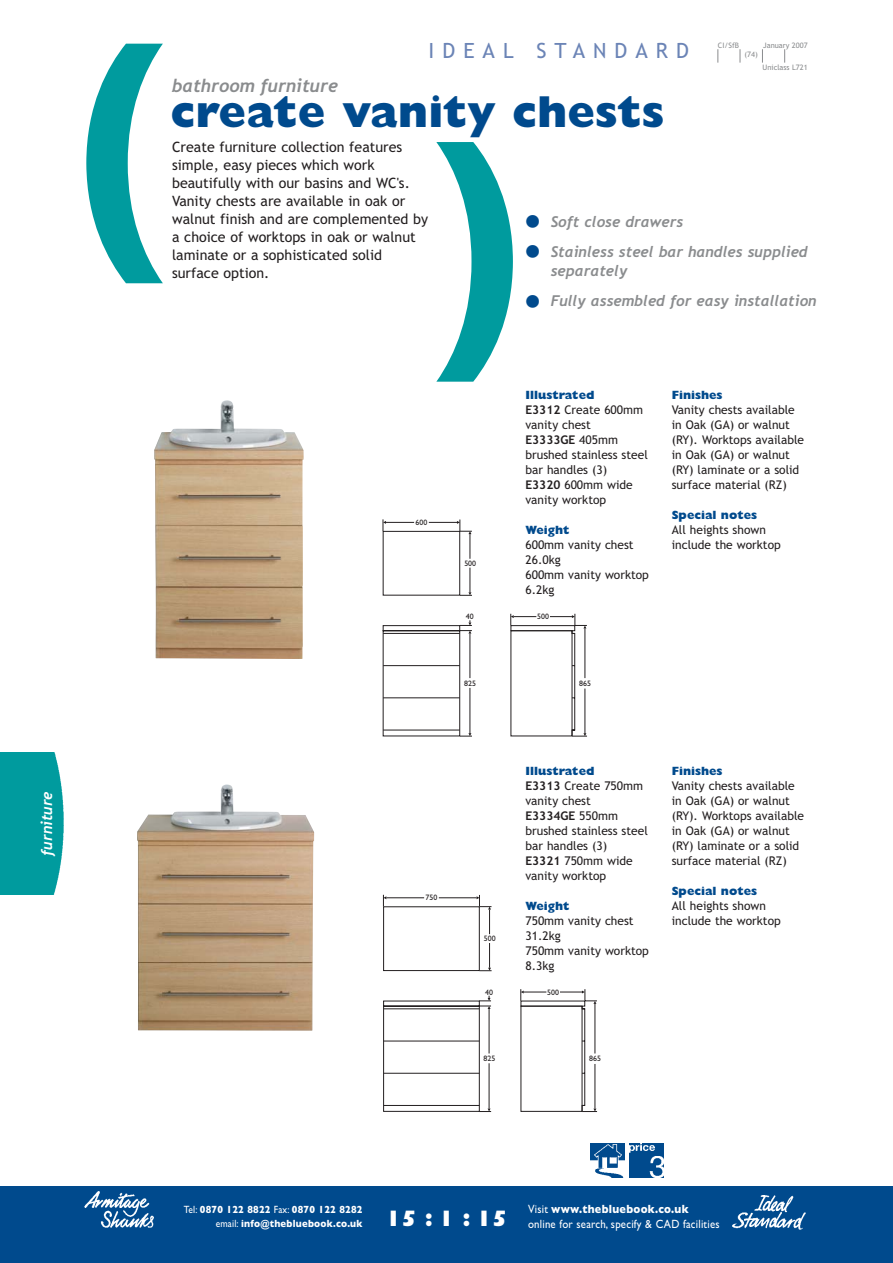
<style>
.page{position:relative;width:893px;height:1263px;background:#fff}
.page>*{position:absolute;margin:0;border:0;box-sizing:border-box;transform-origin:0 0}
.t1{font:800 45px "Gill Sans";color:#004a8d}
.t2{font:800 22.5px "Gill Sans";color:#fff}
.t3{font:21px "Trebuchet MS";letter-spacing:.38em;color:#6b84b6}
.t4{font:italic 700 18px "Trebuchet";color:#8a8c8e}
.t5{font:italic 700 15px/19.5px "Trebuchet";color:#8a8c8e}
.t6{font:italic 700 15px "Trebuchet";color:#fff}
.t7{font:14.25px/18px "Trebuchet MS";color:#231f20}
.t8{font:12px/15px "Trebuchet MS";color:#231f20}
.t9{font:800 12px "Gill Sans";color:#004a8d}
.t10{font:12px/15px "Gill Sans";letter-spacing:.02em;color:#fff;scale:.9 1}
.t11{font:700 10.5px/13.5px "Gill Sans";letter-spacing:.025em;color:#fff;text-align:right;scale:.9 1}
.t12{font:7.8px "Gill Sans";color:#231f20}
.t13{font:7.5px "Trebuchet MS";color:#8a8c8e}
.s1{font-family:"Trebuchet MS";font-weight:400;font-style:normal;font-size:45px;color:#004a8d}
.s2{font-weight:700}
.s3{font-weight:400}
</style>
<div class="page">
<div style="left:0;top:1186px;width:892px;height:77px;background:#004a8d"></div>
<img style="left:732px;top:1196px;width:73px;height:33px">
<img style="left:85px;top:1192px;width:68px;height:36px">
<div style="left:0;top:753px;width:64px;height:142px;background:#009b9e"></div>
<svg style="left:717px;top:49px;width:1px;height:14px"></svg>
<svg style="left:739px;top:49px;width:1px;height:14px"></svg>
<svg style="left:762px;top:49px;width:1px;height:14px"></svg>
<svg style="left:784px;top:49px;width:1px;height:14px"></svg>
<svg style="left:86px;top:44px;width:77px;height:239px"></svg>
<svg style="left:436px;top:142px;width:77px;height:240px"></svg>
<img style="left:590px;top:1143px;width:34px;height:35px">
<img style="left:629px;top:1143px;width:34px;height:35px">
<img style="left:154px;top:400px;width:149px;height:259px">
<img style="left:137px;top:784px;width:177px;height:247px">
<svg style="left:382px;top:519px;width:205px;height:218px"></svg>
<svg style="left:383px;top:895px;width:214px;height:217px"></svg>
<p class="t6" style="left:41px;top:856px;width:66px;rotate:-90deg">furniture</p>
<h3 class="t3" style="left:428px;top:43px;width:262px">IDEAL STANDARD</h3>
<h3 class="t4" style="left:172px;top:79px;width:168px">bathroom furniture</h3>
<h1 class="t1" style="left:171px;top:97px;width:495px">create vanity chests</h1>
<p class="t13" style="left:717px;top:42px;width:23px">CI/SfB</p>
<p class="t13" style="left:763px;top:42px;width:46px">January 2007</p>
<p class="t13" style="left:762px;top:64px;width:47px">Uniclass L721</p>
<p class="t13" style="left:744px;top:51px;width:15px">(74)</p>
<p class="t7" style="left:172px;top:139px;width:257px">Create furniture collection features simple, easy pieces which work beautifully with our basins and WC's.<br>Vanity chests are available in oak or walnut finish and are complemented by a choice of worktops in oak or walnut laminate or a sophisticated solid surface option.</p>
<p class="t5" style="left:521px;top:213px;width:164px"><span class="s1">•</span> Soft close drawers</p>
<p class="t5" style="left:550px;top:243px;width:259px;text-indent:-30px"><span class="s1">•</span> Stainless steel bar handles supplied separately</p>
<p class="t5" style="left:521px;top:292px;width:297px"><span class="s1">•</span> Fully assembled for easy installation</p>
<p class="t12" style="left:415px;top:520px;width:13px">600</p>
<p class="t12" style="left:464px;top:561px;width:13px">500</p>
<p class="t12" style="left:466px;top:614px;width:9px">40</p>
<p class="t12" style="left:464px;top:681px;width:13px">825</p>
<p class="t9" style="left:525px;top:391px;width:70px">Illustrated</p>
<p class="t8" style="left:525px;top:403px;width:124px"><span class="s2">E3312</span> Create 600mm vanity chest<br><span class="s2">E3333GE</span> 405mm brushed stainless steel bar handles (3)<br><span class="s2">E3320</span> 600mm wide vanity worktop</p>
<p class="t9" style="left:525px;top:526px;width:46px">Weight</p>
<p class="t8" style="left:525px;top:538px;width:125px">600mm vanity chest<br>26.0kg<br>600mm vanity worktop<br>6.2kg</p>
<p class="t12" style="left:537px;top:614px;width:13px">500</p>
<p class="t9" style="left:671px;top:391px;width:52px">Finishes</p>
<p class="t8" style="left:671px;top:403px;width:134px">Vanity chests available in Oak (GA) or walnut (RY). Worktops available in Oak (GA) or walnut (RY) laminate or a solid surface material (RZ)</p>
<p class="t9" style="left:671px;top:511px;width:87px">Special notes</p>
<p class="t8" style="left:671px;top:523px;width:110px">All heights shown include the worktop</p>
<p class="t12" style="left:579px;top:681px;width:13px">865</p>
<p class="t12" style="left:425px;top:895px;width:13px">750</p>
<p class="t12" style="left:484px;top:936px;width:13px">500</p>
<p class="t12" style="left:485px;top:989px;width:9px">40</p>
<p class="t12" style="left:483px;top:1056px;width:13px">825</p>
<p class="t9" style="left:525px;top:767px;width:70px">Illustrated</p>
<p class="t8" style="left:525px;top:779px;width:124px"><span class="s2">E3313</span> Create 750mm vanity chest<br><span class="s2">E3334GE</span> 550mm brushed stainless steel bar handles (3)<br><span class="s2">E3321</span> 750mm wide vanity worktop</p>
<p class="t9" style="left:525px;top:902px;width:46px">Weight</p>
<p class="t8" style="left:525px;top:914px;width:125px">750mm vanity chest<br>31.2kg<br>750mm vanity worktop<br>8.3kg</p>
<p class="t12" style="left:547px;top:989px;width:13px">500</p>
<p class="t9" style="left:671px;top:767px;width:52px">Finishes</p>
<p class="t8" style="left:671px;top:779px;width:134px">Vanity chests available in Oak (GA) or walnut (RY). Worktops available in Oak (GA) or walnut (RY) laminate or a solid surface material (RZ)</p>
<p class="t9" style="left:671px;top:887px;width:87px">Special notes</p>
<p class="t8" style="left:671px;top:899px;width:110px">All heights shown include the worktop</p>
<p class="t12" style="left:589px;top:1056px;width:13px">865</p>
<p class="t11" style="left:184px;top:1204px;width:200px"><span class="s3">Tel:</span> 0870 122 8822 <span class="s3">Fax:</span> 0870 122 8282 <span class="s3">email:</span> info@thebluebook.co.uk</p>
<p class="t10" style="left:528px;top:1203px;width:214px">Visit <span class="s2">www.thebluebook.co.uk<br></span>online for search, specify &amp; CAD facilities</p>
<h2 class="t2" style="left:386px;top:1211px;width:123px">15 : 1 : 15</h2>
</div>
